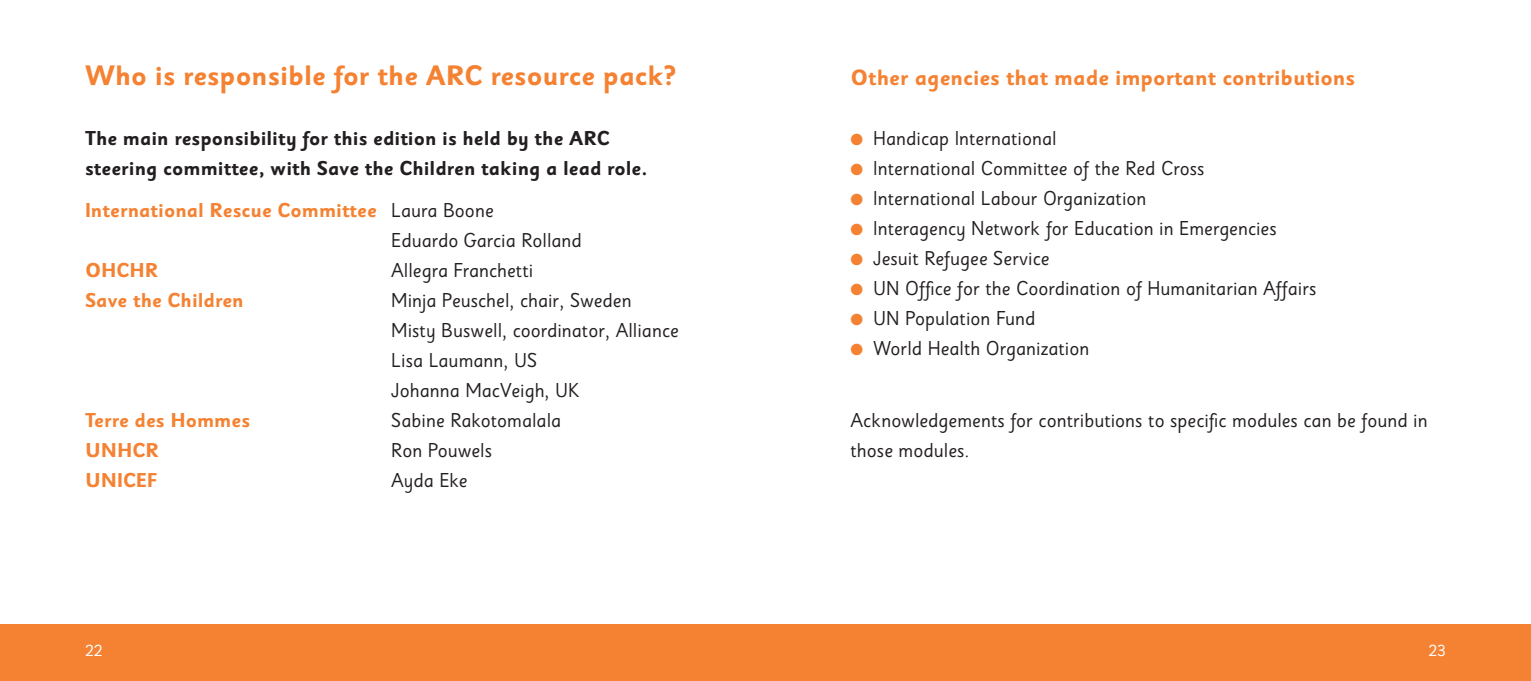
<style>
.page{position:relative;width:1531px;height:681px;background:#fff}
.page>*{position:absolute;margin:0;border:0;box-sizing:border-box;transform-origin:0 0}
._1060-sectionHead{font:700 28px "Sassoon Sans";color:#f48232}
._1060-head2{font:700 22px "Sassoon Sans";color:#f48232}
._1060-textUl{font:20px "Sassoon Sans";color:#231f20}
._1060-textBefore{font:20px/30px "Sassoon Sans";color:#231f20}
._1060-text_aligned_b{font:700 20px/30px "Sassoon Sans";color:#231f20}
._1060-text{font:20px/30px "Sassoon Sans";color:#231f20}
._1060-textBefore-2{font:700 20px "Sassoon Sans";color:#f48232}
.t1{font:16px/30px "Zapf Dingbats";color:#f48232;text-align:justify}
.t2{font:16px "Sassoon Sans";color:#fff}
.s1{font-weight:700;color:#f48232}
</style>
<div class="page">
<div style="left:0;top:624px;width:765px;height:56px;background:#f48232"></div>
<div style="left:765px;top:624px;width:766px;height:56px;background:#f48232"></div>
<p class="_1060-sectionHead" style="left:85px;top:58px;width:592px">Who is responsible for the ARC resource pack?</p>
<p class="_1060-text_aligned_b" style="left:85px;top:124px;width:564px">The main responsibility for this edition is held by the ARC steering committee, with Save the Children taking a lead role.</p>
<p class="_1060-textBefore" style="left:391px;top:195px;width:192px;text-indent:-306px"><span class="s1">International Rescue Committee</span> Laura Boone<br>Eduardo Garcia Rolland</p>
<p class="_1060-textBefore-2" style="left:85px;top:257px;width:75px">OHCHR</p>
<p class="_1060-textBefore" style="left:391px;top:255px;width:144px">Allegra Franchetti</p>
<p class="_1060-textBefore-2" style="left:85px;top:287px;width:160px">Save the Children</p>
<p class="_1060-textBefore" style="left:391px;top:285px;width:242px">Minja Peuschel, chair, Sweden</p>
<p class="_1060-textBefore" style="left:391px;top:315px;width:289px">Misty Buswell, coordinator, Alliance</p>
<p class="_1060-textBefore" style="left:391px;top:345px;width:148px">Lisa Laumann, US</p>
<p class="_1060-textBefore" style="left:391px;top:375px;width:190px">Johanna MacVeigh, UK</p>
<p class="_1060-textBefore-2" style="left:85px;top:407px;width:167px">Terre des Hommes</p>
<p class="_1060-textBefore" style="left:391px;top:405px;width:171px">Sabine Rakotomalala</p>
<p class="_1060-textBefore-2" style="left:85px;top:437px;width:75px">UNHCR</p>
<p class="_1060-textBefore" style="left:391px;top:435px;width:102px">Ron Pouwels</p>
<p class="_1060-textBefore-2" style="left:85px;top:467px;width:74px">UNICEF</p>
<p class="_1060-textBefore" style="left:391px;top:465px;width:78px">Ayda Eke</p>
<p class="_1060-head2" style="left:850px;top:64px;width:506px">Other agencies that made important contributions</p>
<p class="_1060-textUl" style="left:873px;top:126px;width:185px">Handicap International</p>
<p class="_1060-textUl" style="left:873px;top:156px;width:333px">International Committee of the Red Cross</p>
<p class="_1060-textUl" style="left:873px;top:186px;width:275px">International Labour Organization</p>
<p class="_1060-textUl" style="left:873px;top:216px;width:405px">Interagency Network for Education in Emergencies</p>
<p class="_1060-textUl" style="left:873px;top:246px;width:178px">Jesuit Refugee Service</p>
<p class="_1060-textUl" style="left:873px;top:276px;width:445px">UN Office for the Coordination of Humanitarian Affairs</p>
<p class="_1060-textUl" style="left:873px;top:306px;width:164px">UN Population Fund</p>
<p class="_1060-textUl" style="left:873px;top:336px;width:218px">World Health Organization</p>
<p class="t1" style="left:850px;top:125px;width:14px">● ● ● ● ● ● ● ●</p>
<p class="_1060-text" style="left:850px;top:405px;width:579px">Acknowledgements for contributions to specific modules can be found in those modules.</p>
<p class="t2" style="left:85px;top:640px;width:19px">22</p>
<p class="t2" style="left:1428px;top:640px;width:18px">23</p>
</div>
